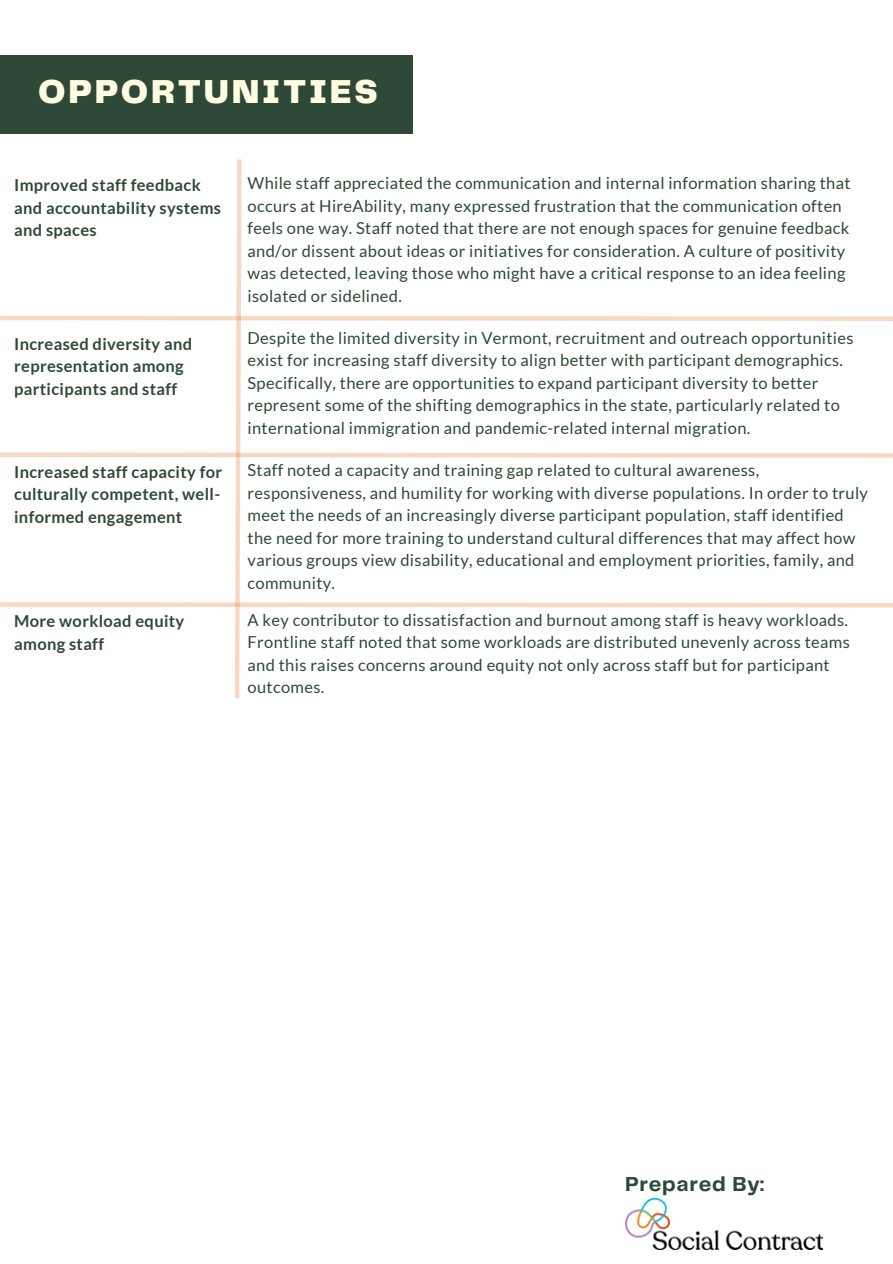
<style>
.page{position:relative;width:893px;height:1264px;background:#fff}
.page>*{position:absolute;margin:0;border:0;box-sizing:border-box;transform-origin:0 0}
.t1{font:900 34.5px "Telegraf";letter-spacing:.08em;color:#fffcdf}
.t2{font:700 21px "Telegraf";letter-spacing:.035em;color:#2f4938}
.t3{font:16.5px/22.5px "Lato";letter-spacing:.02em;color:#2f4938}
.t4{font:700 16.5px/22.5px "Lato";letter-spacing:.02em;color:#2f4938}
</style>
<div class="page">
<div style="left:0;top:55px;width:413px;height:78px;background:#2f4938"></div>
<img style="left:625px;top:1198px;width:197px;height:51px">
<svg style="left:0;top:159px;width:892px;height:539px"></svg>
<h1 class="t1" style="left:38px;top:77px;width:341px">OPPORTUNITIES</h1>
<p class="t4" style="left:14px;top:173px;width:208px">Improved staff feedback and accountability systems and spaces</p>
<p class="t4" style="left:14px;top:332px;width:179px">Increased diversity and representation among participants and staff</p>
<p class="t4" style="left:14px;top:460px;width:209px;text-align:justify">Increased staff capacity for culturally competent, well&shy;informed engagement</p>
<p class="t4" style="left:14px;top:610px;width:172px">More workload equity among staff</p>
<p class="t3" style="left:247px;top:172px;width:604px">While staff appreciated the communication and internal information sharing that occurs at HireAbility, many expressed frustration that the communication often feels one way. Staff noted that there are not enough spaces for genuine feedback and/or dissent about ideas or initiatives for consideration. A culture of positivity was detected, leaving those who might have a critical response to an idea feeling isolated or sidelined.</p>
<p class="t3" style="left:247px;top:326px;width:607px">Despite the limited diversity in Vermont, recruitment and outreach opportunities exist for increasing staff diversity to align better with participant demographics.<br>Specifically, there are opportunities to expand participant diversity to better represent some of the shifting demographics in the state, particularly related to international immigration and pandemic-related internal migration.</p>
<p class="t3" style="left:247px;top:458px;width:622px">Staff noted a capacity and training gap related to cultural awareness, responsiveness, and humility for working with diverse populations. In order to truly meet the needs of an increasingly diverse participant population, staff identified the need for more training to understand cultural differences that may affect how various groups view disability, educational and employment priorities, family, and community.</p>
<p class="t3" style="left:247px;top:608px;width:603px">A key contributor to dissatisfaction and burnout among staff is heavy workloads.<br>Frontline staff noted that some workloads are distributed unevenly across teams and this raises concerns around equity not only across staff but for participant outcomes.</p>
<p class="t2" style="left:625px;top:1175px;width:141px">Prepared By:</p>
</div>
